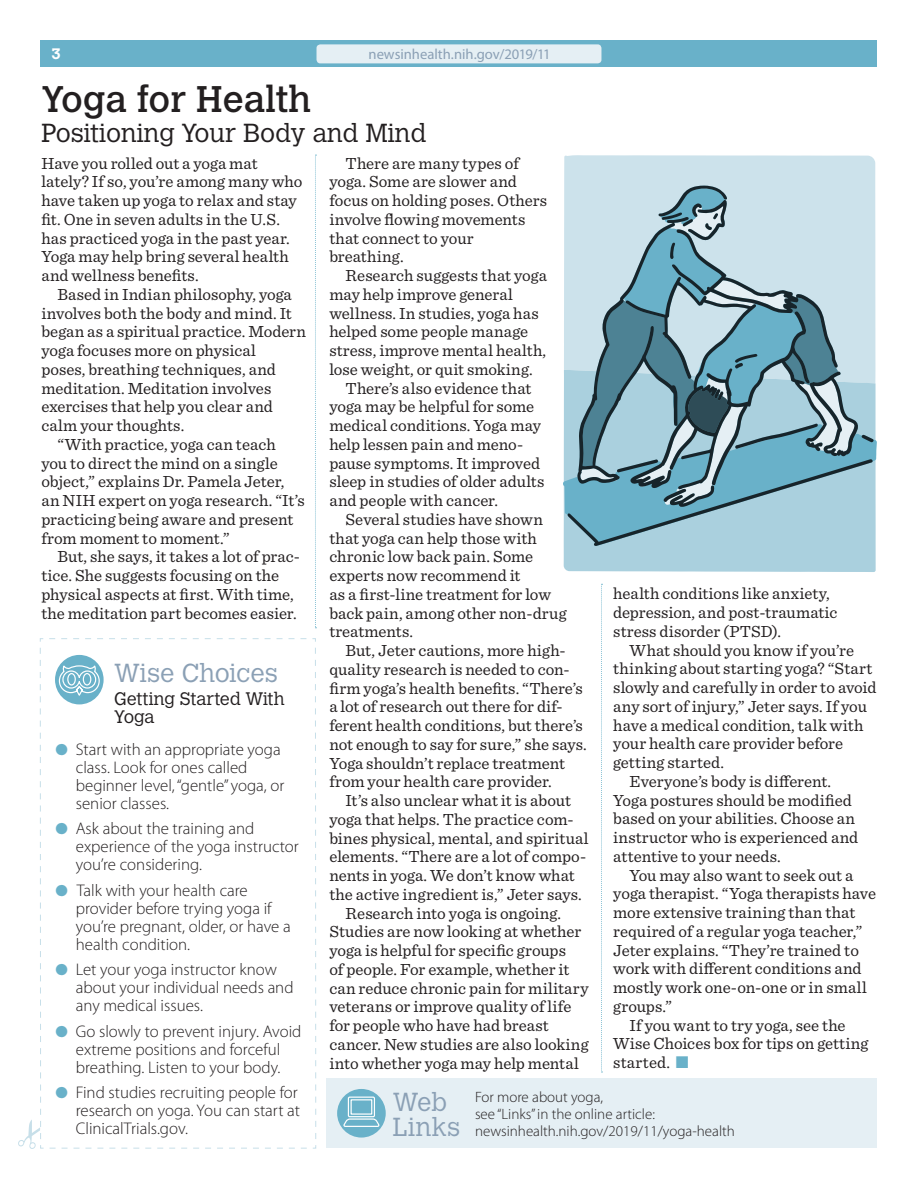
<style>
.page{position:relative;width:918px;height:1188px;background:#fff}
.page>*{position:absolute;margin:0;border:0;box-sizing:border-box;transform-origin:0 0}
.t1{font:36.75px "Calvert MT Std";color:#231f20}
.t2{font:300 25.8px "Calvert MT Std";color:#231f20}
.t3{font:300 25.8px/25.5px "Calvert MT Std";color:#8ba0b5}
.t4{font:300 18px/18.8px "Calvert MT Std";letter-spacing:-.005em;color:#231f20}
.NewsIH_Body{font:16.8px/18.8px "Sentinel";color:#231f20}
.t5{font:300 16.8px/18px "Myriad Pro";color:#231f20}
.t6{font:300 15px/17px "Myriad Pro";color:#231f20}
.t7{font:700 15px "Calvert MT Std";color:#fff}
.NewsIH_Body_First{font:14.7px "Myriad Pro";color:#8ba0b5}
.s1{color:#69b1c9}
</style>
<div class="page">
<div style="left:40px;top:40px;width:838px;height:27px;background:#69b1c9"></div>
<div style="left:317px;top:44px;width:284px;height:19px;background:#e5eff4;border-radius:4px"></div>
<div style="left:326px;top:1079px;width:551px;height:69px;background:#e5eff4"></div>
<div style="left:337px;top:1089px;width:49px;height:49px;background:#69b1c9;border-radius:50%"></div>
<svg style="left:343px;top:1096px;width:37px;height:31px"></svg>
<div style="left:351px;top:1099px;width:21px;height:16px;border:1px solid #fff"></div>
<svg style="left:315px;top:155px;width:1px;height:473px"></svg>
<svg style="left:40px;top:638px;width:277px;height:511px"></svg>
<div style="left:55px;top:655px;width:49px;height:49px;background:#69b1c9;border-radius:50%"></div>
<svg style="left:58px;top:665px;width:42px;height:33px"></svg>
<svg style="left:18px;top:648px;width:23px;height:501px"></svg>
<svg style="left:601px;top:584px;width:2px;height:489px"></svg>
<div style="left:564px;top:155px;width:311px;height:31px;background:#cce2eb"></div>
<div style="left:564px;top:546px;width:312px;height:26px;background:#aad0de"></div>
<svg style="left:563px;top:186px;width:314px;height:360px;background:#94b9c6"></svg>
<p class="t7" style="left:52px;top:44px;width:11px">3</p>
<p class="NewsIH_Body_First" style="left:369px;top:46px;width:184px">newsinhealth.nih.gov/2019/11</p>
<p class="t1" style="left:41px;top:78px;width:271px">Yoga for Health</p>
<p class="t2" style="left:41px;top:119px;width:387px">Positioning Your Body and Mind</p>
<p class="NewsIH_Body" style="left:41px;top:153px;width:262px">Have you rolled out a yoga mat lately? If so, you’re among many who have taken up yoga to relax and stay fit. One in seven adults in the U.S. has practiced yoga in the past year.<br>Yoga may help bring several health and wellness benefits.</p>
<p class="NewsIH_Body" style="left:41px;top:284px;width:266px;text-indent:16px">Based in Indian philosophy, yoga involves both the body and mind. It began as a spiritual practice. Modern yoga focuses more on physical<br>poses, breathing techniques, and meditation. Meditation involves exercises that help you clear and calm your thoughts.</p>
<p class="NewsIH_Body" style="left:41px;top:434px;width:265px;text-indent:16px">“With practice, yoga can teach you to direct the mind on a single object,” explains Dr. Pamela Jeter, an NIH expert on yoga research. “It’s practicing being aware and present from moment to moment.”</p>
<p class="NewsIH_Body" style="left:41px;top:546px;width:260px;text-indent:16px">But, she says, it takes a lot of prac&shy;tice. She suggests focusing on the physical aspects at first. With time, the meditation part becomes easier.</p>
<p class="NewsIH_Body" style="left:329px;top:153px;width:219px;text-indent:16px">There are many types of yoga. Some are slower and focus on holding poses. Others involve flowing movements that connect to your breathing.</p>
<p class="NewsIH_Body" style="left:329px;top:265px;width:219px;text-indent:16px">Research suggests that yoga may help improve general wellness. In studies, yoga has helped some people manage stress, improve mental health, lose weight, or quit smoking.</p>
<p class="NewsIH_Body" style="left:329px;top:378px;width:217px;text-indent:16px">There’s also evidence that yoga may be helpful for some medical conditions. Yoga may help lessen pain and meno&shy;pause symptoms. It improved sleep in studies of older adults and people with cancer.</p>
<p class="NewsIH_Body" style="left:329px;top:509px;width:239px;text-indent:16px">Several studies have shown that yoga can help those with chronic low back pain. Some experts now recommend it<br>as a first-line treatment for low back pain, among other non-drug treatments.</p>
<p class="NewsIH_Body" style="left:329px;top:640px;width:259px;text-indent:16px">But, Jeter cautions, more high&shy;quality research is needed to con&shy;firm yoga’s health benefits. “There’s a lot of research out there for dif&shy;ferent health conditions, but there’s not enough to say for sure,” she says.<br>Yoga shouldn’t replace treatment from your health care provider.</p>
<p class="NewsIH_Body" style="left:329px;top:790px;width:261px;text-indent:16px">It’s also unclear what it is about yoga that helps. The practice com&shy;bines physical, mental, and spiritual elements. “There are a lot of compo&shy;nents in yoga. We don’t know what the active ingredient is,” Jeter says.</p>
<p class="NewsIH_Body" style="left:329px;top:903px;width:261px;text-indent:16px">Research into yoga is ongoing.<br>Studies are now looking at whether yoga is helpful for specific groups<br>of people. For example, whether it can reduce chronic pain for military veterans or improve quality of life for people who have had breast cancer. New studies are also looking into whether yoga may help mental</p>
<p class="NewsIH_Body" style="left:613px;top:583px;width:226px">health conditions like anxiety, depression, and post-traumatic stress disorder (PTSD).</p>
<p class="NewsIH_Body" style="left:613px;top:640px;width:265px;text-indent:16px">What should you know if you’re thinking about starting yoga? “Start slowly and carefully in order to avoid any sort of injury,” Jeter says. If you have a medical condition, talk with your health care provider before getting started.</p>
<p class="NewsIH_Body" style="left:613px;top:771px;width:246px;text-indent:16px">Everyone’s body is different.<br>Yoga postures should be modified based on your abilities. Choose an instructor who is experienced and attentive to your needs.</p>
<p class="NewsIH_Body" style="left:613px;top:865px;width:264px;text-indent:16px">You may also want to seek out a yoga therapist. “Yoga therapists have more extensive training than that required of a regular yoga teacher,”<br>Jeter explains. “They’re trained to work with different conditions and mostly work one-on-one or in small groups.”</p>
<p class="NewsIH_Body" style="left:613px;top:1015px;width:257px;text-indent:16px">If you want to try yoga, see the<br>Wise Choices box for tips on getting started. <span class="s1">■</span></p>
<p class="t3" style="left:114px;top:660px;width:165px">Wise Choices</p>
<p class="t4" style="left:114px;top:689px;width:172px">Getting Started With<br>Yoga</p>
<p class="t5" style="left:76px;top:740px;width:210px;text-indent:-20px"><span class="s1">●</span> Start with an appropriate yoga class. Look for ones called beginner level, “gentle” yoga, or senior classes.</p>
<p class="t5" style="left:76px;top:820px;width:225px;text-indent:-20px"><span class="s1">●</span> Ask about the training and experience of the yoga instructor you’re considering.</p>
<p class="t5" style="left:76px;top:881px;width:216px;text-indent:-20px"><span class="s1">●</span> Talk with your health care provider before trying yoga if you’re pregnant, older, or have a health condition.</p>
<p class="t5" style="left:76px;top:961px;width:219px;text-indent:-20px"><span class="s1">●</span> Let your yoga instructor know about your individual needs and any medical issues.</p>
<p class="t5" style="left:56px;top:1023px;width:247px;text-align:center"><span class="s1">●</span> Go slowly to prevent injury. Avoid extreme positions and forceful breathing. Listen to your body.</p>
<p class="t5" style="left:76px;top:1084px;width:226px;text-indent:-20px"><span class="s1">●</span> Find studies recruiting people for research on yoga. You can start at<br>ClinicalTrials.gov.</p>
<p class="t6" style="left:475px;top:1089px;width:261px">For more about yoga,<br>see “Links” in the online article: newsinhealth.nih.gov/2019/11/yoga-health</p>
<p class="t3" style="left:393px;top:1090px;width:69px">Web<br>Links</p>
</div>
